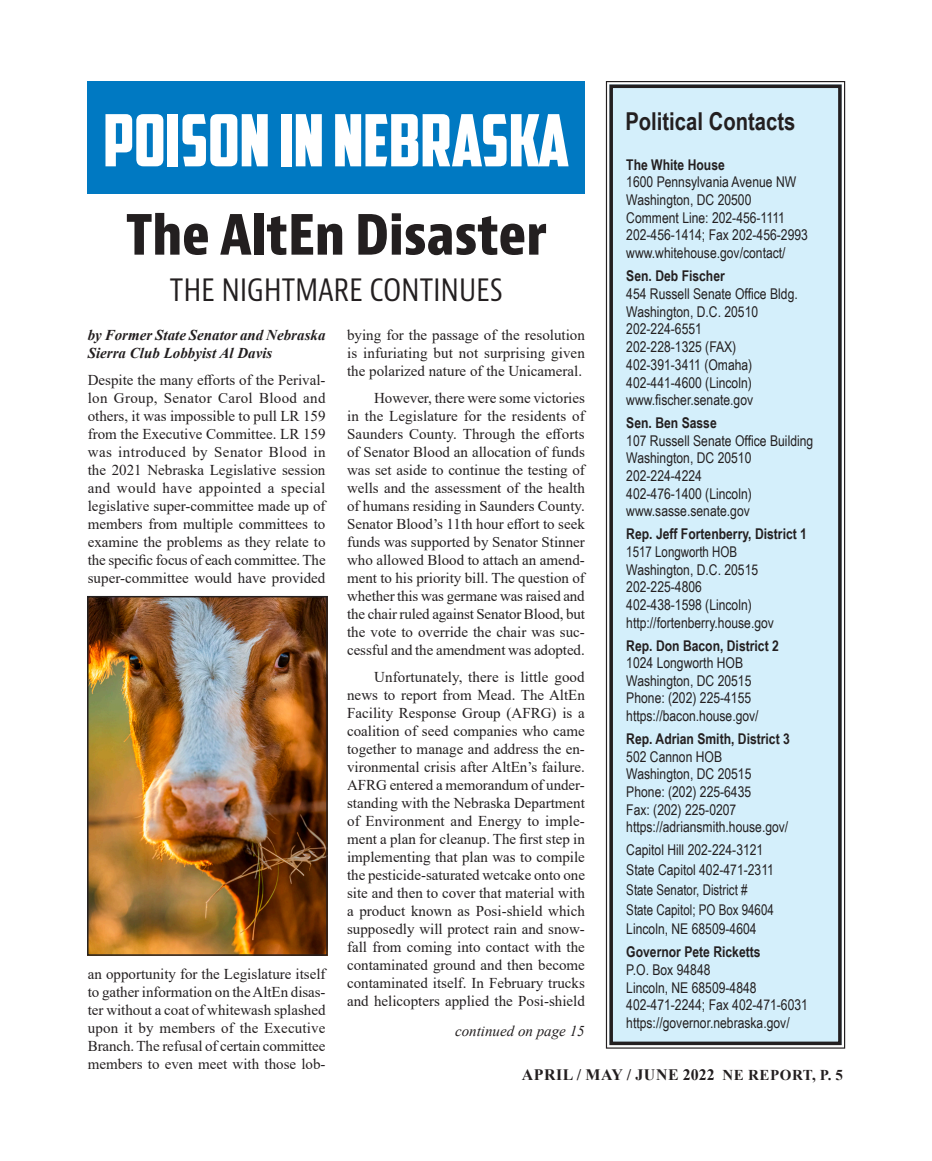
<style>
.page{position:relative;width:932px;height:1161px;background:#fff}
.page>*{position:absolute;margin:0;border:0;box-sizing:border-box;transform-origin:0 0}
.Headline{font:72px "American Captain";color:#fff}
.Headline-2{font:800 condensed 54px "Bernino Sans";color:#231f20}
.Headline-3{font:condensed 30px "Bernino Sans";letter-spacing:.01em;color:#231f20}
.Subhead_2{font:700 24.75px "Arial Narrow";color:#231f20}
.t1{font:700 15.9px "Times New Roman";letter-spacing:.035em;color:#231f20}
.Body_text{font:15px/18px "Times New Roman";color:#231f20;text-align:justify}
.Body_text-2{font:italic 700 15px/18px "Times New Roman";color:#231f20}
.Body_text-3{font:italic 15px "Times New Roman";color:#231f20}
.Body_text-4{font:14.85px "Arial Narrow";color:#231f20}
.Body_text-5{font:700 14.85px "Arial Narrow";color:#231f20}
.Contact_Congress{font:14.85px "Arial Narrow";color:#231f20}
.Subhead_3{font:14.85px "Arial Narrow";color:#231f20;scale:.95 1}
.Body_text-6{font:14.85px "Arial Narrow";color:#231f20;scale:.95 1}
.Contact_Congress-2{font:700 14.85px "Arial Narrow";color:#231f20}
.s1{font-size:15px}
</style>
<div class="page">
<div style="left:605px;top:81px;width:240px;height:968px;background:#d4effb"></div>
<div style="left:609px;top:85px;width:232px;height:960px;border:4px solid #231f20"></div>
<div style="left:88px;top:81px;width:497px;height:113px;background:#0079c2"></div>
<img style="left:90px;top:599px;width:235px;height:354px">
<div style="left:87px;top:596px;width:241px;height:360px;border:2px solid #231f20"></div>
<p class="Subhead_2" style="left:625px;top:102px;width:171px">Political Contacts</p>
<p class="Headline" style="left:103px;top:97px;width:467px">POISON IN NEBRASKA</p>
<p class="Body_text-5" style="left:626px;top:153px;width:100px">The White House</p>
<p class="Body_text-4" style="left:626px;top:171px;width:171px">1600 Pennsylvania Avenue NW</p>
<p class="Body_text-4" style="left:626px;top:189px;width:127px">Washington, DC 20500</p>
<p class="Body_text-4" style="left:626px;top:206px;width:160px">Comment Line: 202-456-1111</p>
<p class="Body_text-4" style="left:626px;top:224px;width:183px">202-456-1414; Fax 202-456-2993</p>
<p class="Body_text-4" style="left:626px;top:242px;width:161px">www.whitehouse.gov/contact/</p>
<p class="Contact_Congress-2" style="left:626px;top:265px;width:100px">Sen. Deb Fischer</p>
<p class="Contact_Congress" style="left:626px;top:283px;width:173px">454 Russell Senate Office Bldg.</p>
<p class="Contact_Congress" style="left:626px;top:300px;width:133px">Washington, D.C. 20510</p>
<p class="Contact_Congress" style="left:626px;top:318px;width:77px">202-224-6551</p>
<p class="Contact_Congress" style="left:626px;top:336px;width:112px">202-228-1325 (FAX)</p>
<p class="Contact_Congress" style="left:626px;top:354px;width:127px">402-391-3411 (Omaha)</p>
<p class="Contact_Congress" style="left:626px;top:371px;width:127px">402-441-4600 (Lincoln)</p>
<p class="Body_text-4" style="left:626px;top:389px;width:128px">www.fischer.senate.gov</p>
<p class="Body_text-5" style="left:626px;top:412px;width:92px">Sen. Ben Sasse</p>
<p class="Body_text-4" style="left:626px;top:430px;width:188px">107 Russell Senate Office Building</p>
<p class="Body_text-4" style="left:626px;top:447px;width:127px">Washington, DC 20510</p>
<p class="Body_text-4" style="left:626px;top:465px;width:77px">202-224-4224</p>
<p class="Body_text-4" style="left:626px;top:483px;width:127px">402-476-1400 (Lincoln)</p>
<p class="Body_text-4" style="left:626px;top:500px;width:125px">www.sasse.senate.gov</p>
<p class="Body_text-5" style="left:626px;top:523px;width:182px">Rep. Jeff Fortenberry, District 1</p>
<p class="Body_text-6" style="left:626px;top:541px;width:118px">1517 Longworth HOB</p>
<p class="Body_text-4" style="left:626px;top:559px;width:133px">Washington, D.C. 20515</p>
<p class="Body_text-4" style="left:626px;top:576px;width:77px">202-225-4806</p>
<p class="Body_text-4" style="left:626px;top:594px;width:127px">402-438-1598 (Lincoln)</p>
<p class="Body_text-4" style="left:626px;top:611px;width:149px">http://fortenberry.house.gov</p>
<p class="Body_text-5" style="left:626px;top:634px;width:154px">Rep. Don Bacon, District 2</p>
<p class="Body_text-4" style="left:626px;top:652px;width:118px">1024 Longworth HOB</p>
<p class="Body_text-4" style="left:626px;top:670px;width:127px">Washington, DC 20515</p>
<p class="Body_text-4" style="left:626px;top:687px;width:126px">Phone: (202) 225-4155</p>
<p class="Body_text-4" style="left:626px;top:705px;width:134px">https://bacon.house.gov/</p>
<p class="Body_text-5" style="left:626px;top:728px;width:165px">Rep. Adrian Smith, District 3</p>
<p class="Body_text-4" style="left:626px;top:746px;width:97px">502 Cannon HOB</p>
<p class="Body_text-4" style="left:626px;top:763px;width:127px">Washington, DC 20515</p>
<p class="Body_text-4" style="left:626px;top:781px;width:126px">Phone: (202) 225-6435</p>
<p class="Body_text-4" style="left:626px;top:798px;width:112px">Fax: (202) 225-0207</p>
<p class="Body_text-4" style="left:626px;top:816px;width:163px">https://adriansmith.house.gov/</p>
<p class="Body_text-4" style="left:626px;top:839px;width:138px">Capitol Hill 202-224-3121</p>
<p class="Body_text-4" style="left:626px;top:859px;width:149px">State Capitol 402-471-2311</p>
<p class="Subhead_3" style="left:626px;top:879px;width:129px">State Senator, District #</p>
<p class="Subhead_3" style="left:626px;top:898px;width:157px">State Capitol; PO Box 94604</p>
<p class="Body_text-4" style="left:626px;top:918px;width:132px">Lincoln, NE 68509-4604</p>
<p class="Body_text-5" style="left:626px;top:941px;width:136px">Governor Pete Ricketts</p>
<p class="Body_text-4" style="left:626px;top:959px;width:86px">P.O. Box 94848</p>
<p class="Body_text-4" style="left:626px;top:977px;width:132px">Lincoln, NE 68509-4848</p>
<p class="Body_text-4" style="left:626px;top:994px;width:183px">402-471-2244; Fax 402-471-6031</p>
<p class="Body_text-4" style="left:626px;top:1012px;width:165px">https://governor.nebraska.gov/</p>
<p class="Headline-2" style="left:126px;top:202px;width:422px">The AltEn Disaster</p>
<p class="Headline-3" style="left:170px;top:272px;width:334px">THE NIGHTMARE CONTINUES</p>
<p class="Body_text-2" style="left:88px;top:326px;width:239px">by Former State Senator and Nebraska<br>Sierra Club Lobbyist Al Davis</p>
<p class="Body_text" style="left:88px;top:371px;width:239px">Despite the many efforts of the Perival&shy;lon Group, Senator Carol Blood and others, it was impossible to pull LR 159 from the Executive Committee. LR 159 was introduced by Senator Blood in the 2021 Nebraska Legislative session and would have appointed a special legislative super-committee made up of members from multiple committees to examine the problems as they relate to the specific focus of each committee. The super-committee would have provided</p>
<p class="Body_text" style="left:347px;top:326px;width:239px">bying for the passage of the resolution is infuriating but not surprising given the polarized nature of the Unicameral.</p>
<p class="Body_text" style="left:347px;top:389px;width:239px;text-indent:27px">However, there were some victories in the Legislature for the residents of Saunders County. Through the efforts of Senator Blood an allocation of funds was set aside to continue the testing of wells and the assessment of the health of humans residing in Saunders County.<br>Senator Blood’s 11th hour effort to seek funds was supported by Senator Stinner who allowed Blood to attach an amend&shy;ment to his priority bill. The question of whether this was germane was raised and the chair ruled against Senator Blood, but the vote to override the chair was suc&shy;cessful and the amendment was adopted.</p>
<p class="Body_text" style="left:347px;top:668px;width:239px;text-indent:27px">Unfortunately, there is little good news to report from Mead. The AltEn Facility Response Group (AFRG) is a coalition of seed companies who came together to manage and address the en&shy;vironmental crisis after AltEn’s failure.<br>AFRG entered a memorandum of under&shy;standing with the Nebraska Department of Environment and Energy to imple&shy;ment a plan for cleanup. The first step in implementing that plan was to compile the pesticide-saturated wetcake onto one site and then to cover that material with a product known as Posi-shield which supposedly will protect rain and snow&shy;fall from coming into contact with the contaminated ground and then become contaminated itself. In February trucks and helicopters applied the Posi-shield</p>
<p class="Body_text" style="left:88px;top:965px;width:239px">an opportunity for the Legislature itself to gather information on the AltEn disas&shy;ter without a coat of whitewash splashed upon it by members of the Executive Branch. The refusal of certain committee members to even meet with those lob-</p>
<p class="Body_text-3" style="left:455px;top:1021px;width:131px">continued on page 15</p>
<p class="t1" style="left:521px;top:1063px;width:322px">APRIL / MAY / JUNE 2022 <span class="s1">NE REPORT, P. 5</span></p>
</div>
